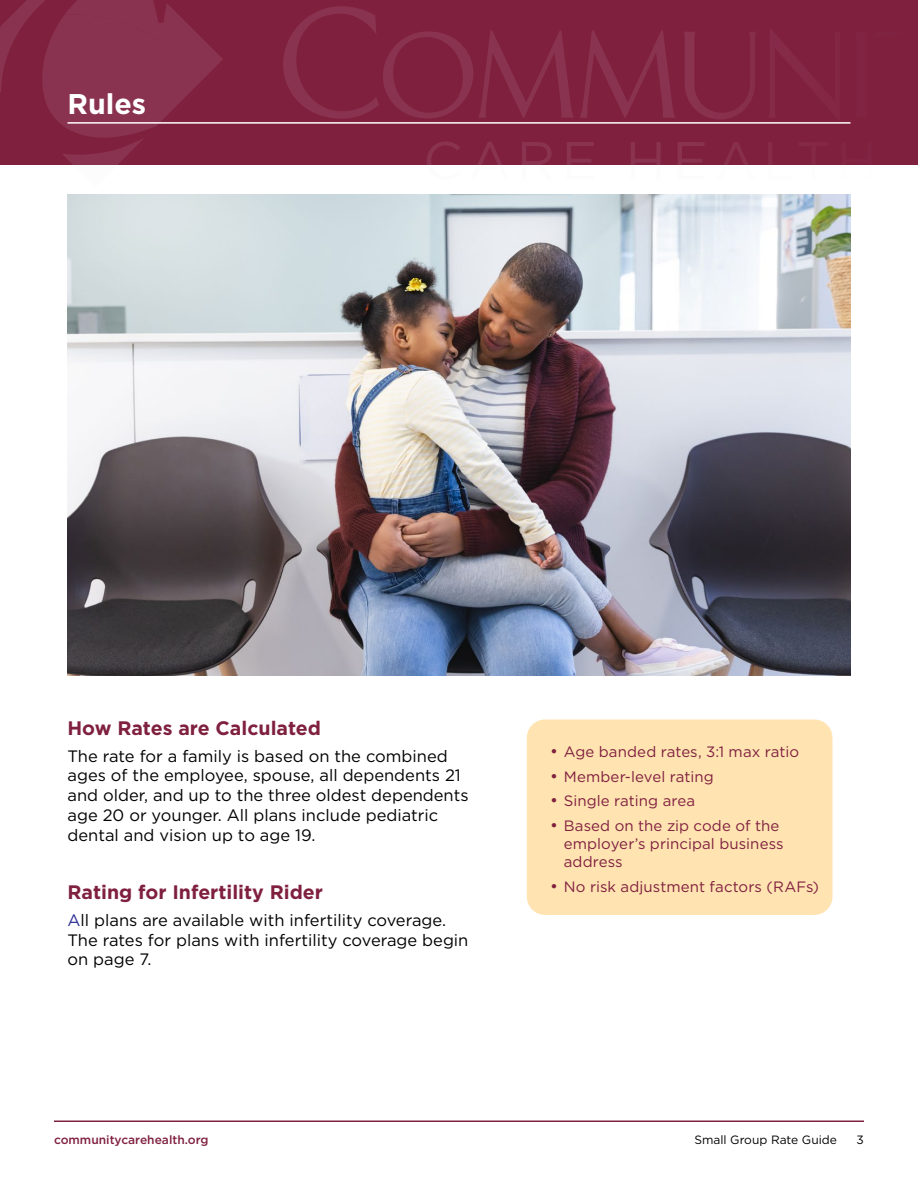
<style>
.page{position:relative;width:918px;height:1188px;background:#fff}
.page>*{position:absolute;margin:0;border:0;box-sizing:border-box;transform-origin:0 0}
.t1{font:700 28.5px "Gotham";color:#fff}
.t2{font:700 19.5px "Gotham";color:#7f203f}
.t3{font:16.5px/19.8px "Gotham";color:#000}
.t4{font:15px/18px "Gotham";letter-spacing:.005em;color:#7f203f}
.t5{font:500 12px "Gotham";color:#7f203f}
.t6{font:12px "Gotham";color:#000}
.s1{color:#2e3092}
.s2{font-size:16.5px}
</style>
<div class="page">
<hr style="left:54px;top:1120px;width:810px;height:2px;background:#7f203f">
<div style="left:0;top:0;width:918px;height:164px;background:#7f203f"></div>
<svg style="left:283px;top:6px;width:291px;height:113px"></svg>
<svg style="left:580px;top:30px;width:95px;height:88px"></svg>
<svg style="left:684px;top:32px;width:72px;height:87px"></svg>
<svg style="left:769px;top:29px;width:21px;height:88px"></svg>
<svg style="left:427px;top:142px;width:33px;height:23px"></svg>
<svg style="left:471px;top:142px;width:38px;height:23px"></svg>
<svg style="left:522px;top:142px;width:31px;height:23px"></svg>
<svg style="left:567px;top:142px;width:27px;height:23px"></svg>
<svg style="left:631px;top:142px;width:30px;height:23px"></svg>
<svg style="left:678px;top:142px;width:27px;height:23px"></svg>
<svg style="left:717px;top:142px;width:38px;height:23px"></svg>
<svg style="left:768px;top:142px;width:25px;height:23px"></svg>
<svg style="left:799px;top:164px;width:29px;height:1px"></svg>
<svg style="left:842px;top:164px;width:30px;height:1px"></svg>
<svg style="left:0;top:0;width:223px;height:165px"></svg>
<hr style="left:68px;top:122px;width:782px;height:2px;background:#fff">
<img style="left:68px;top:194px;width:782px;height:482px">
<div style="left:527px;top:719px;width:306px;height:196px;background:#ffe3b1;border-radius:18px"></div>
<h1 class="t1" style="left:68px;top:85px;width:80px">Rules</h1>
<p class="t2" style="left:68px;top:715px;width:255px">How Rates are Calculated</p>
<p class="t3" style="left:68px;top:746px;width:403px">The rate for a family is based on the combined ages of the employee, spouse, all dependents 21 and older, and up to the three oldest dependents age 20 or younger. All plans include pediatric dental and vision up to age 19.</p>
<p class="t2" style="left:68px;top:880px;width:257px">Rating for Infertility Rider</p>
<p class="t3" style="left:68px;top:910px;width:402px"><span class="s1">A</span>ll plans are available with infertility coverage.<br>The rates for plans with infertility coverage begin on page 7.</p>
<p class="t4" style="left:550px;top:742px;width:250px"><span class="s2">•</span> Age banded rates, 3:1 max ratio</p>
<p class="t4" style="left:550px;top:767px;width:165px"><span class="s2">•</span> Member-level rating</p>
<p class="t4" style="left:550px;top:792px;width:146px"><span class="s2">•</span> Single rating area</p>
<p class="t4" style="left:564px;top:817px;width:221px;text-indent:-14px"><span class="s2">•</span> Based on the zip code of the employer’s principal business address</p>
<p class="t4" style="left:550px;top:877px;width:270px"><span class="s2">•</span> No risk adjustment factors (RAFs)</p>
<p class="t5" style="left:54px;top:1132px;width:156px">communitycarehealth.org</p>
<p class="t6" style="left:694px;top:1132px;width:144px">Small Group Rate Guide</p>
<p class="t6" style="left:857px;top:1132px;width:9px">3</p>
</div>
